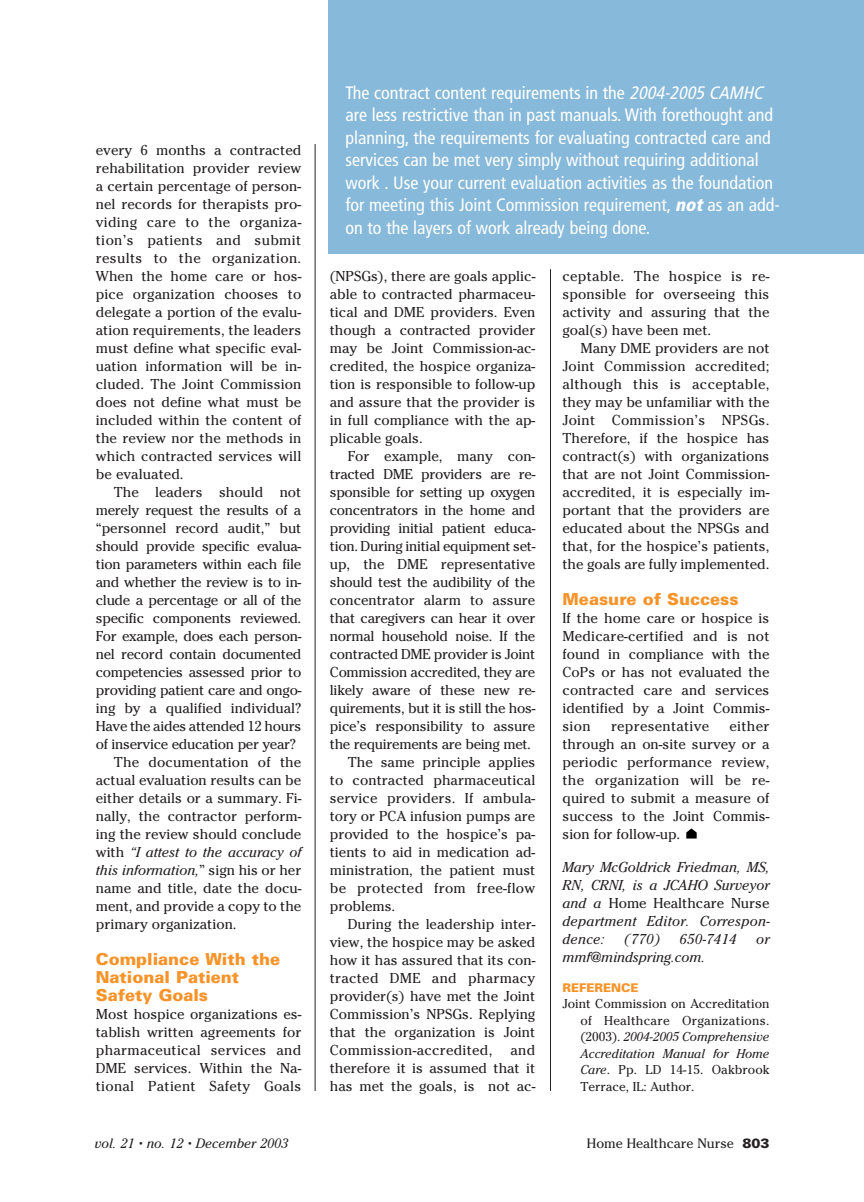
<style>
.page{position:relative;width:864px;height:1202px;background:#fff}
.page>*{position:absolute;margin:0;border:0;box-sizing:border-box;transform-origin:0 0}
.t1{font:condensed 18px/22.5px "Frutiger";color:#fff}
.t2{font:900 16.5px/18px "Univers";color:#f79328}
.t3{font:14.25px/18px "Cheltenham";color:#231f20;text-align:justify}
.t4{font:14.25px "Cheltenham";letter-spacing:-.02em;color:#231f20}
.t5{font:italic 14.25px/18px "Cheltenham";color:#231f20;text-align:justify}
.t6{font:14.25px "Cheltenham";letter-spacing:.02em;color:#231f20}
.t7{font:italic 13.5px "Cheltenham";color:#231f20}
.t8{font:13.5px "Cheltenham";color:#231f20}
.t9{font:12.75px/16.5px "Cheltenham";letter-spacing:.005em;color:#231f20;text-align:justify}
.t10{font:900 12px "Univers";color:#f79328}
.s1{font-style:normal}
.s2{font-style:italic}
.s3{font-weight:900;font-style:italic}
.s4{font-size:7.5px}
.s5{font-family:"Univers";font-weight:900}
</style>
<div class="page">
<div style="left:328px;top:0;width:536px;height:254px;background:#87b9da"></div>
<svg style="left:686px;top:828px;width:11px;height:10px"></svg>
<hr style="left:315px;top:144px;width:1px;height:946px;background:#231f20">
<hr style="left:550px;top:269px;width:1px;height:821px;background:#231f20">
<p class="t3" style="left:96px;top:142px;width:207px">every 6 months a contracted rehabilitation provider review a certain percentage of person&shy;nel records for therapists pro&shy;viding care to the organiza&shy;tion’s patients and submit results to the organization.<br>When the home care or hos&shy;pice organization chooses to delegate a portion of the evalu&shy;ation requirements, the leaders must define what specific eval&shy;uation information will be in&shy;cluded. The Joint Commission does not define what must be included within the content of the review nor the methods in which contracted services will be evaluated.</p>
<p class="t3" style="left:114px;top:484px;width:189px">The leaders should not</p>
<p class="t4" style="left:96px;top:504px;width:207px">merely request the results of a</p>
<p class="t3" style="left:96px;top:520px;width:207px">“personnel record audit,” but</p>
<p class="t4" style="left:96px;top:540px;width:207px">should provide specific evalua-</p>
<p class="t4" style="left:96px;top:558px;width:207px">tion parameters within each file</p>
<p class="t4" style="left:96px;top:576px;width:207px">and whether the review is to in-</p>
<p class="t4" style="left:96px;top:594px;width:207px">clude a percentage or all of the</p>
<p class="t3" style="left:96px;top:610px;width:207px">specific components reviewed.</p>
<p class="t4" style="left:96px;top:630px;width:207px">For example, does each person-</p>
<p class="t4" style="left:96px;top:648px;width:207px">nel record contain documented</p>
<p class="t4" style="left:96px;top:666px;width:207px">competencies assessed prior to</p>
<p class="t4" style="left:96px;top:684px;width:207px">providing patient care and ongo-</p>
<p class="t3" style="left:96px;top:700px;width:207px">ing by a qualified individual?</p>
<p class="t4" style="left:96px;top:720px;width:207px">Have the aides attended 12 hours</p>
<p class="t4" style="left:96px;top:738px;width:202px">of inservice education per year?</p>
<p class="t3" style="left:114px;top:754px;width:189px">The documentation of the</p>
<p class="t3" style="left:96px;top:772px;width:207px">actual evaluation results can be</p>
<p class="t3" style="left:96px;top:790px;width:207px">either details or a summary. Fi-</p>
<p class="t3" style="left:96px;top:808px;width:207px">nally, the contractor perform-</p>
<p class="t3" style="left:96px;top:826px;width:207px">ing the review should conclude</p>
<p class="t5" style="left:96px;top:844px;width:207px"><span class="s1">with</span> “I attest to the accuracy of</p>
<p class="t5" style="left:96px;top:862px;width:207px">this information,<span class="s1">” sign his or her</span></p>
<p class="t3" style="left:96px;top:880px;width:207px">name and title, date the docu-</p>
<p class="t3" style="left:96px;top:898px;width:207px">ment, and provide a copy to the</p>
<p class="t3" style="left:96px;top:916px;width:142px">primary organization.</p>
<p class="t2" style="left:96px;top:951px;width:186px">Compliance With the<br>National Patient<br>Safety Goals</p>
<p class="t3" style="left:96px;top:1006px;width:207px">Most hospice organizations es&shy;tablish written agreements for pharmaceutical services and DME services. Within the Na&shy;tional Patient Safety Goals</p>
<p class="t1" style="left:346px;top:82px;width:436px">The contract content requirements in the <span class="s2">2004-2005 CAMHC </span>are less restrictive than in past manuals. With forethought and planning, the requirements for evaluating contracted care and services can be met very simply without requiring additional work . Use your current evaluation activities as the foundation for meeting this Joint Commission requirement, <span class="s3">not</span>as an add&shy;on to the layers of work already being done.</p>
<p class="t3" style="left:330px;top:268px;width:207px">(NPSGs), there are goals applic&shy;able to contracted pharmaceu&shy;tical and DME providers. Even though a contracted provider may be Joint Commission-ac&shy;credited, the hospice organiza&shy;tion is responsible to follow-up and assure that the provider is in full compliance with the ap&shy;plicable goals.</p>
<p class="t3" style="left:348px;top:448px;width:189px">For example, many con-</p>
<p class="t4" style="left:330px;top:468px;width:207px">tracted DME providers are re-</p>
<p class="t4" style="left:330px;top:486px;width:207px">sponsible for setting up oxygen</p>
<p class="t4" style="left:330px;top:504px;width:207px">concentrators in the home and</p>
<p class="t4" style="left:330px;top:522px;width:207px">providing initial patient educa-</p>
<p class="t4" style="left:330px;top:540px;width:207px">tion. During initial equipment set-</p>
<p class="t3" style="left:330px;top:556px;width:207px">up, the DME representative</p>
<p class="t4" style="left:330px;top:576px;width:207px">should test the audibility of the</p>
<p class="t3" style="left:330px;top:592px;width:207px">concentrator alarm to assure</p>
<p class="t4" style="left:330px;top:612px;width:207px">that caregivers can hear it over</p>
<p class="t4" style="left:330px;top:630px;width:207px">normal household noise. If the</p>
<p class="t4" style="left:330px;top:648px;width:207px">contracted DME provider is Joint</p>
<p class="t4" style="left:330px;top:666px;width:207px">Commission accredited, they are</p>
<p class="t3" style="left:330px;top:682px;width:207px">likely aware of these new re-</p>
<p class="t4" style="left:330px;top:702px;width:207px">quirements, but it is still the hos-</p>
<p class="t3" style="left:330px;top:718px;width:207px">pice’s responsibility to assure</p>
<p class="t4" style="left:330px;top:738px;width:203px">the requirements are being met.</p>
<p class="t3" style="left:348px;top:754px;width:189px">The same principle applies</p>
<p class="t3" style="left:330px;top:772px;width:207px">to contracted pharmaceutical</p>
<p class="t3" style="left:330px;top:790px;width:207px">service providers. If ambula-</p>
<p class="t3" style="left:330px;top:808px;width:207px">tory or PCA infusion pumps are</p>
<p class="t3" style="left:330px;top:826px;width:207px">provided to the hospice’s pa-</p>
<p class="t3" style="left:330px;top:844px;width:207px">tients to aid in medication ad-</p>
<p class="t3" style="left:330px;top:862px;width:207px">ministration, the patient must</p>
<p class="t6" style="left:330px;top:882px;width:207px">be protected from free-flow</p>
<p class="t3" style="left:330px;top:898px;width:67px">problems.</p>
<p class="t3" style="left:348px;top:916px;width:189px">During the leadership inter-</p>
<p class="t3" style="left:330px;top:934px;width:207px">view, the hospice may be asked</p>
<p class="t3" style="left:330px;top:952px;width:207px">how it has assured that its con-</p>
<p class="t6" style="left:330px;top:972px;width:207px">tracted DME and pharmacy</p>
<p class="t3" style="left:330px;top:988px;width:207px">provider(s) have met the Joint</p>
<p class="t3" style="left:330px;top:1006px;width:207px">Commission’s NPSGs. Replying</p>
<p class="t3" style="left:330px;top:1024px;width:207px">that the organization is Joint</p>
<p class="t6" style="left:330px;top:1044px;width:164px">Commission-accredited,</p>
<p class="t3" style="left:330px;top:1042px;width:207px;text-indent:181px">and therefore it is assumed that it has met the goals, is not ac-</p>
<p class="t3" style="left:563px;top:268px;width:208px">ceptable. The hospice is re&shy;sponsible for overseeing this activity and assuring that the goal(s) have been met.</p>
<p class="t3" style="left:563px;top:340px;width:209px;text-indent:18px">Many DME providers are not Joint Commission accredited; although this is acceptable, they may be unfamiliar with the Joint Commission’s NPSGs.<br>Therefore, if the hospice has contract(s) with organizations that are not Joint Commission&shy;accredited, it is especially im&shy;portant that the providers are educated about the NPSGs and that, for the hospice’s patients, the goals are fully implemented.</p>
<p class="t2" style="left:562px;top:591px;width:178px">Measure of Success</p>
<p class="t3" style="left:562px;top:610px;width:209px">If the home care or hospice is Medicare-certified and is not found in compliance with the CoPs or has not evaluated the contracted care and services identified by a Joint Commis&shy;sion</p>
<p class="t3" style="left:562px;top:718px;width:209px;text-indent:167px">either through an on-site survey or a periodic performance review, the organization will be re&shy;quired to submit a measure of success to the Joint Commis&shy;sion for follow-up.</p>
<p class="t5" style="left:562px;top:859px;width:209px">Mary McGoldrick Friedman, MS, RN, CRNI, is a JCAHO Surveyor and a <span class="s1">Home Healthcare Nurse </span>department Editor. Correspon&shy;dence:</p>
<p class="t6" style="left:611px;top:720px;width:100px">representative</p>
<p class="t5" style="left:624px;top:931px;width:37px">(770)</p>
<p class="t5" style="left:680px;top:931px;width:58px">650-7414</p>
<p class="t5" style="left:756px;top:931px;width:15px">or</p>
<p class="t5" style="left:562px;top:949px;width:144px">mmf@mindspring.com.</p>
<p class="t10" style="left:562px;top:983px;width:77px">REFERENCE</p>
<p class="t9" style="left:581px;top:997px;width:191px;text-indent:-18px">Joint Commission on Accreditation of Healthcare Organizations. (2003). <span class="s2">2004-2005 Comprehensive Accreditation Manual for Home Care</span>. Pp. LD 14-15. Oakbrook Terrace, IL: Author.</p>
<p class="t7" style="left:94px;top:1138px;width:195px">vol. 21 <span class="s4">•</span> no. 12 <span class="s4">•</span> December 2003</p>
<p class="t8" style="left:587px;top:1138px;width:184px">Home Healthcare Nurse <span class="s5">803</span></p>
</div>
